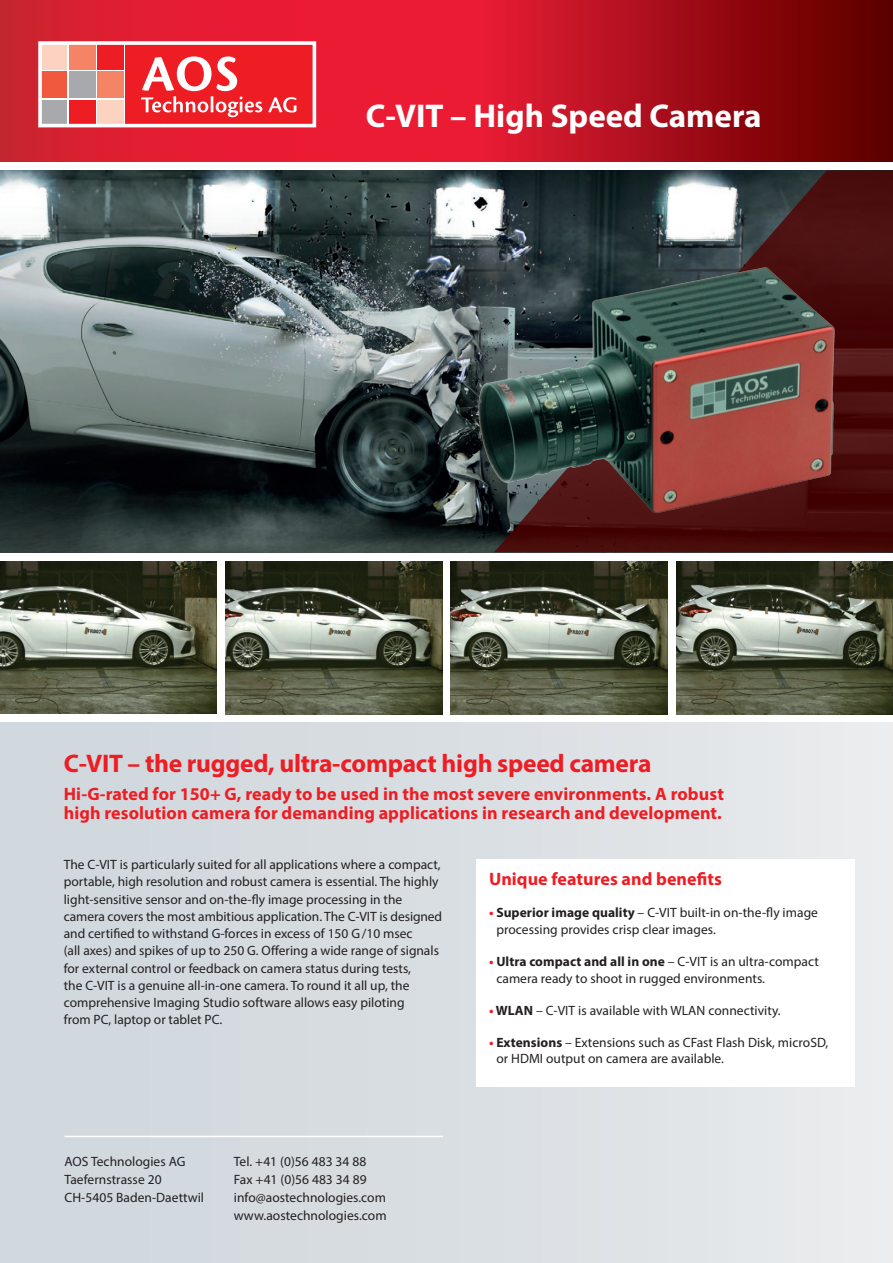
<style>
.page{position:relative;width:893px;height:1263px;background:#fff}
.page>*{position:absolute;margin:0;border:0;box-sizing:border-box;transform-origin:0 0}
.t1{font:700 33px "Myriad Pro";color:#fff}
.t2{font:700 25.5px "Myriad Pro";letter-spacing:-.01em;color:#ee1d23}
.t3{font:700 18px/19.5px "Myriad Pro";letter-spacing:.005em;color:#ee1d23}
.t4{font:13.5px/17.2px "Myriad Pro";color:#231f20}
.s1{font-weight:700;color:#ee1d23}
.s2{font-weight:700}
</style>
<div class="page">
<img style="left:0;top:170px;width:893px;height:383px">
<div style="left:0;top:723px;width:893px;height:540px;background:linear-gradient(to right,#ced6db,#e9eaec)"></div>
<svg style="left:0;top:0;width:893px;height:162px;background:#be1423"></svg>
<div style="left:40px;top:43px;width:274px;height:83px;background:#fff"></div>
<div style="left:125px;top:43px;width:189px;height:83px;background:#ee1d23"></div>
<svg style="left:141px;top:56px;width:121px;height:61px"></svg>
<svg style="left:268px;top:97px;width:28px;height:16px"></svg>
<div style="left:40px;top:43px;width:27px;height:27px;background:#fcd2c0"></div>
<div style="left:69px;top:43px;width:26px;height:27px;background:#f48465"></div>
<div style="left:97px;top:43px;width:27px;height:27px;background:#ee1d23"></div>
<div style="left:40px;top:71px;width:27px;height:27px;background:#f0593e"></div>
<div style="left:69px;top:71px;width:26px;height:27px;background:#a8a9ad"></div>
<div style="left:97px;top:71px;width:27px;height:27px;background:#f48465"></div>
<div style="left:40px;top:100px;width:27px;height:26px;background:#a8a9ad"></div>
<div style="left:69px;top:100px;width:26px;height:26px;background:#ee1d23"></div>
<div style="left:97px;top:100px;width:27px;height:26px;background:#fcd2c0"></div>
<div style="left:38px;top:41px;width:278px;height:86px;border:4px solid #fff"></div>
<img style="left:0;top:561px;width:217px;height:152px">
<img style="left:225px;top:561px;width:217px;height:153px">
<img style="left:451px;top:561px;width:217px;height:153px">
<img style="left:676px;top:561px;width:217px;height:153px">
<hr style="left:65px;top:1136px;width:378px;height:1px;background:#fff">
<div style="left:476px;top:859px;width:379px;height:227px;background:#fff"></div>
<svg style="left:494px;top:171px;width:399px;height:381px;background:#482c2d"></svg>
<img style="left:473px;top:263px;width:369px;height:255px">
<h1 class="t1" style="left:366px;top:95px;width:397px">C-VIT – High Speed Camera</h1>
<h2 class="t2" style="left:64px;top:747px;width:589px">C-VIT – the rugged, ultra-compact high speed camera</h2>
<h3 class="t3" style="left:64px;top:783px;width:662px">Hi-G-rated for 150+ G, ready to be used in the most severe environments. A robust high resolution camera for demanding applications in research and development.</h3>
<p class="t4" style="left:64px;top:856px;width:380px">The C-VIT is particularly suited for all applications where a compact, portable, high resolution and robust camera is essential. The highly light-sensitive sensor and on-the-fly image processing in the camera covers the most ambitious application. The C-VIT is designed and certified to withstand G-forces in excess of 150 G/10 msec<br>(all axes) and spikes of up to 250 G. Offering a wide range of signals for external control or feedback on camera status during tests,<br>the C-VIT is a genuine all-in-one camera. To round it all up, the comprehensive Imaging Studio software allows easy piloting<br>from PC, laptop or tablet PC.</p>
<h3 class="t3" style="left:489px;top:869px;width:234px">Unique features and benefits</h3>
<p class="t4" style="left:496px;top:904px;width:323px;text-indent:-7px"><span class="s1">•</span> <span class="s2">Superior image quality</span> – C-VIT built-in on-the-fly image processing provides crisp clear images.</p>
<p class="t4" style="left:496px;top:953px;width:324px;text-indent:-7px"><span class="s1">•</span> <span class="s2">Ultra compact and all in one</span> – C-VIT is an ultra-compact camera ready to shoot in rugged environments.</p>
<p class="t4" style="left:489px;top:1001px;width:293px"><span class="s1">•</span> <span class="s2">WLAN</span> – C-VIT is available with WLAN connectivity.</p>
<p class="t4" style="left:496px;top:1033px;width:333px;text-indent:-7px"><span class="s1">•</span> <span class="s2">Extensions</span> – Extensions such as CFast Flash Disk, microSD, or HDMI output on camera are available.</p>
<p class="t4" style="left:65px;top:1152px;width:141px;line-height:18px">AOS Technologies AG<br>Taefernstrasse 20<br>CH-5405 Baden-Daettwil</p>
<p class="t4" style="left:234px;top:1152px;width:154px;line-height:18px">Tel. +41 (0)56 483 34 88<br>Fax +41 (0)56 483 34 89 info@aostechnologies.com www.aostechnologies.com</p>
</div>
